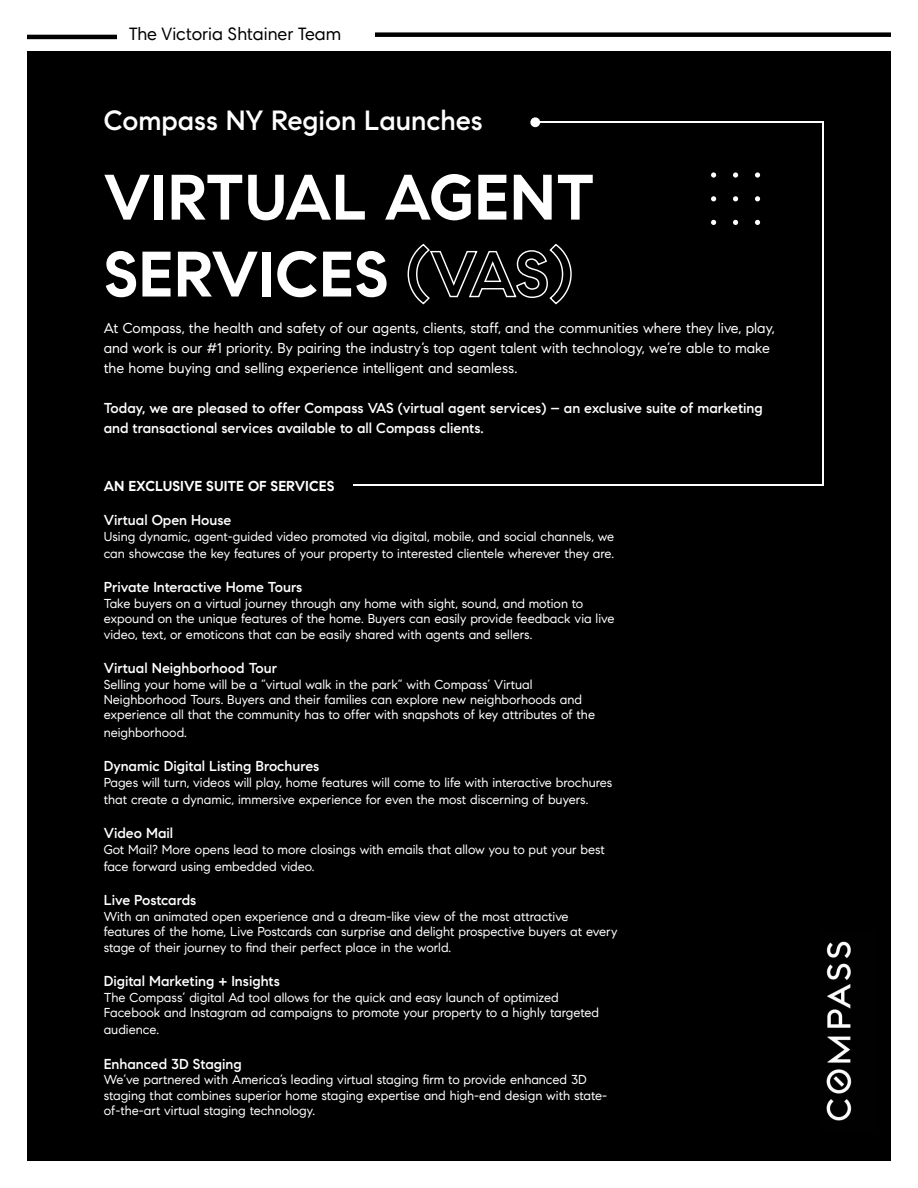
<style>
.page{position:relative;width:918px;height:1188px;background:#fff}
.page>*{position:absolute;margin:0;border:0;box-sizing:border-box;transform-origin:0 0}
.t1{font:700 64.05px/76.9px "Compass Sans";color:#fff}
.t2{font:500 27.75px "Compass Sans";color:#fff}
.t3{font:18px "Harmonia Sans Pro";color:#000}
.t4{font:500 14.4px/20.1px "Compass Sans";color:#fff}
.t5{font:14.4px/20.1px "Compass Sans";color:#fff}
.t6{font:700 14.4px "Compass Sans";color:#fff}
.t7{font:12.9px/15.5px "Compass Sans";color:#fff}
</style>
<div class="page">
<div style="left:375px;top:32px;width:516px;height:5px;background:#000"></div>
<hr style="left:27px;top:35px;width:90px;height:4px;background:#000">
<div style="left:27px;top:51px;width:864px;height:1110px;background:#000"></div>
<svg style="left:711px;top:172px;width:5px;height:6px"></svg>
<svg style="left:733px;top:172px;width:5px;height:6px"></svg>
<svg style="left:755px;top:172px;width:5px;height:6px"></svg>
<svg style="left:711px;top:196px;width:5px;height:5px"></svg>
<svg style="left:733px;top:196px;width:5px;height:5px"></svg>
<svg style="left:755px;top:196px;width:5px;height:5px"></svg>
<svg style="left:711px;top:220px;width:5px;height:5px"></svg>
<svg style="left:733px;top:220px;width:5px;height:5px"></svg>
<svg style="left:755px;top:220px;width:5px;height:5px"></svg>
<div style="left:530px;top:117px;width:10px;height:10px;background:#fff;border-radius:50%"></div>
<hr style="left:539px;top:121px;width:284px;height:2px;background:#fff">
<hr style="left:823px;top:121px;width:1px;height:365px;background:#fff">
<svg style="left:407px;top:243px;width:165px;height:62px"></svg>
<hr style="left:353px;top:485px;width:471px;height:1px;background:#fff">
<img style="left:826px;top:941px;width:26px;height:180px">
<h3 class="t3" style="left:129px;top:23px;width:214px">The Victoria Shtainer Team</h3>
<h2 class="t2" style="left:104px;top:104px;width:381px">Compass NY Region Launches</h2>
<h1 class="t1" style="left:104px;top:157px;width:493px">VIRTUAL AGENT<br>SERVICES</h1>
<p class="t5" style="left:104px;top:317px;width:673px">At Compass, the health and safety of our agents, clients, staff, and the communities where they live, play, and work is our #1 priority. By pairing the industry’s top agent talent with technology, we’re able to make the home buying and selling experience intelligent and seamless.</p>
<p class="t4" style="left:104px;top:398px;width:661px">Today, we are pleased to offer Compass VAS (virtual agent services) – an exclusive suite of marketing and transactional services available to all Compass clients.</p>
<p class="t6" style="left:104px;top:477px;width:232px">AN EXCLUSIVE SUITE OF SERVICES</p>
<p class="t4" style="left:104px;top:510px;width:129px">Virtual Open House</p>
<p class="t7" style="left:104px;top:527px;width:512px;line-height:17.2px">Using dynamic, agent-guided video promoted via digital, mobile, and social channels, we can showcase the key features of your property to interested clientele wherever they are.</p>
<p class="t4" style="left:104px;top:577px;width:200px">Private Interactive Home Tours</p>
<p class="t7" style="left:104px;top:595px;width:512px">Take buyers on a virtual journey through any home with sight, sound, and motion to expound on the unique features of the home. Buyers can easily provide feedback via live video, text, or emoticons that can be easily shared with agents and sellers.</p>
<p class="t4" style="left:104px;top:658px;width:175px">Virtual Neighborhood Tour</p>
<p class="t7" style="left:104px;top:676px;width:493px">Selling your home will be a “virtual walk in the park” with Compass’ Virtual<br>Neighborhood Tours. Buyers and their families can explore new neighborhoods and experience all that the community has to offer with snapshots of key attributes of the</p>
<p class="t7" style="left:104px;top:724px;width:85px">neighborhood.</p>
<p class="t4" style="left:104px;top:756px;width:217px">Dynamic Digital Listing Brochures</p>
<p class="t7" style="left:104px;top:773px;width:510px;line-height:17.2px">Pages will turn, videos will play, home features will come to life with interactive brochures that create a dynamic, immersive experience for even the most discerning of buyers.</p>
<p class="t4" style="left:104px;top:823px;width:71px">Video Mail</p>
<p class="t7" style="left:104px;top:840px;width:503px;line-height:17.2px">Got Mail? More opens lead to more closings with emails that allow you to put your best face forward using embedded video.</p>
<p class="t4" style="left:104px;top:890px;width:94px">Live Postcards</p>
<p class="t7" style="left:104px;top:908px;width:515px">With an animated open experience and a dream-like view of the most attractive features of the home, Live Postcards can surprise and delight prospective buyers at every stage of their journey to find their perfect place in the world.</p>
<p class="t4" style="left:104px;top:971px;width:178px">Digital Marketing + Insights</p>
<p class="t7" style="left:104px;top:989px;width:497px">The Compass’ digital Ad tool allows for the quick and easy launch of optimized<br>Facebook and Instagram ad campaigns to promote your property to a highly targeted</p>
<p class="t7" style="left:104px;top:1022px;width:57px">audience.</p>
<p class="t4" style="left:104px;top:1053px;width:140px">Enhanced 3D Staging</p>
<p class="t7" style="left:104px;top:1072px;width:505px">We’ve partnered with America’s leading virtual staging firm to provide enhanced 3D staging that combines superior home staging expertise and high-end design with state&shy;of-the-art virtual staging technology.</p>
</div>
